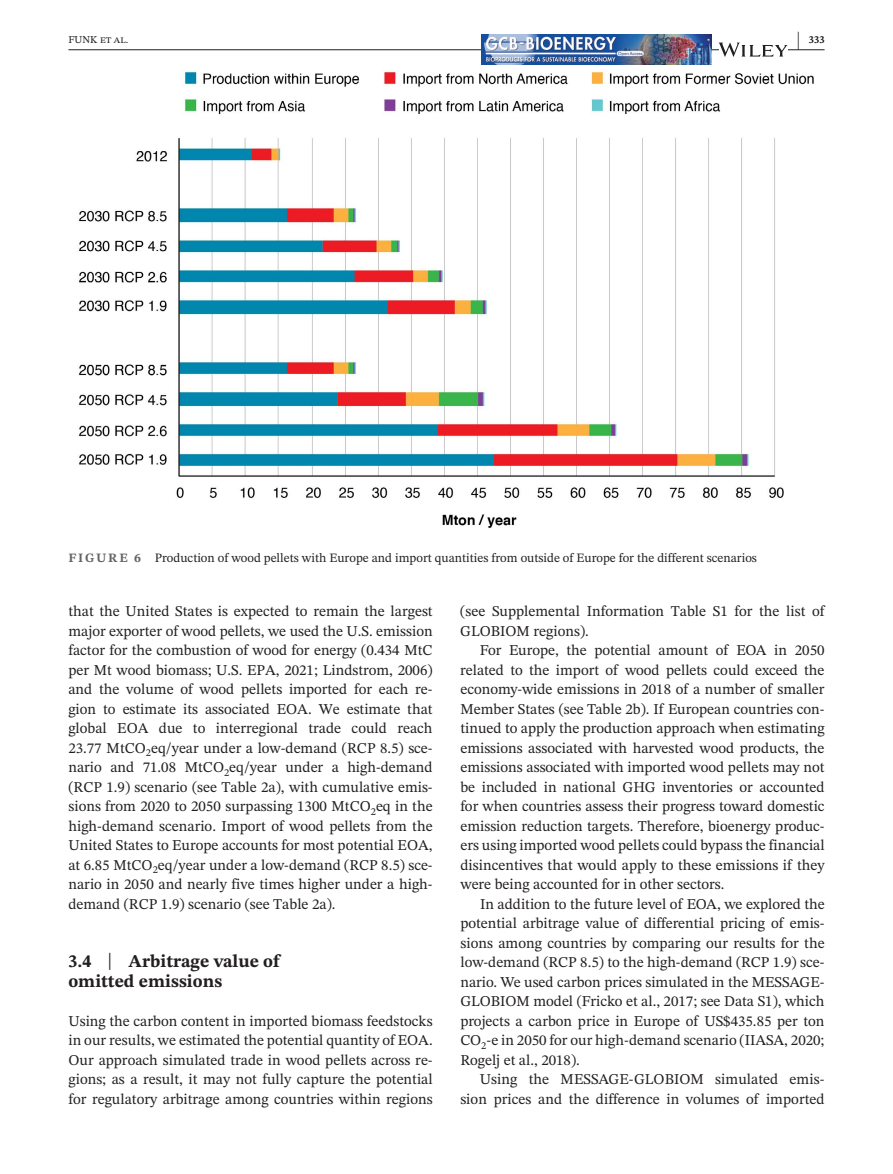
<style>
.page{position:relative;width:893px;height:1174px;background:#fff}
.page>*{position:absolute;margin:0;border:0;box-sizing:border-box;transform-origin:0 0}
.t1{font:700 21px "STIX Two Text";color:#231f20;scale:.42 1}
.t2{font:700 18px/19.5px "STIX Two Text";color:#231f20}
.t3{font:15px/19.5px "STIX Two Text";color:#231f20;text-align:justify}
.t4{font:12.75px "STIX Two Text";color:#231f20}
.t5{font:10.5px "STIX Two Text";color:#231f20}
.t6{font:700 10.5px "STIX Two Text";color:#231f20}
.s1{font-weight:700;color:#636366}
.s2{font-weight:400;font-size:23.7px}
</style>
<div class="page">
<hr style="left:68px;top:49px;width:756px;height:1px;background:#231f20">
<img style="left:482px;top:35px;width:229px;height:30px">
<svg style="left:719px;top:43px;width:68px;height:14px"></svg>
<img style="left:78px;top:70px;width:736px;height:458px">
<h1 class="t1" style="left:797px;top:24px;width:8px">|</h1>
<p class="t5" style="left:68px;top:32px;width:61px">FUNK et al.</p>
<p class="t6" style="left:809px;top:32px;width:17px">333</p>
<p class="t4" style="left:68px;top:548px;width:690px"><span class="s1">FIGURE 6</span> Production of wood pellets with Europe and import quantities from outside of Europe for the different scenarios</p>
<p class="t3" style="left:68px;top:601px;width:366px">that the United States is expected to remain the largest major exporter of wood pellets, we used the U.S. emission factor for the combustion of wood for energy (0.434 MtC per Mt wood biomass; U.S. EPA, 2021; Lindstrom, 2006) and the volume of wood pellets imported for each re&shy;gion to estimate its associated EOA. We estimate that global EOA due to interregional trade could reach 23.77 MtCO<sub>2</sub>eq/year under a low-demand (RCP 8.5) sce&shy;nario and 71.08 MtCO<sub>2</sub>eq/year under a high-demand (RCP 1.9) scenario (see Table 2a), with cumulative emis&shy;sions from 2020 to 2050 surpassing 1300 MtCO<sub>2</sub>eq in the high-demand scenario. Import of wood pellets from the United States to Europe accounts for most potential EOA, at 6.85 MtCO<sub>2</sub>eq/year under a low-demand (RCP 8.5) sce&shy;nario in 2050 and nearly five times higher under a high&shy;demand (RCP 1.9) scenario (see Table 2a).</p>
<p class="t2" style="left:68px;top:952px;width:213px">3.4 <span class="s2">|</span> Arbitrage value of omitted emissions</p>
<p class="t3" style="left:68px;top:1011px;width:366px">Using the carbon content in imported biomass feedstocks in our results, we estimated the potential quantity of EOA.<br>Our approach simulated trade in wood pellets across re&shy;gions; as a result, it may not fully capture the potential for regulatory arbitrage among countries within regions</p>
<p class="t3" style="left:460px;top:601px;width:366px">(see Supplemental Information Table S1 for the list of<br>GLOBIOM regions).</p>
<p class="t3" style="left:460px;top:640px;width:366px;text-indent:19px">For Europe, the potential amount of EOA in 2050 related to the import of wood pellets could exceed the economy-wide emissions in 2018 of a number of smaller Member States (see Table 2b). If European countries con&shy;tinued to apply the production approach when estimating emissions associated with harvested wood products, the emissions associated with imported wood pellets may not be included in national GHG inventories or accounted for when countries assess their progress toward domestic emission reduction targets. Therefore, bioenergy produc&shy;ers using imported wood pellets could bypass the financial disincentives that would apply to these emissions if they were being accounted for in other sectors.</p>
<p class="t3" style="left:460px;top:894px;width:366px;text-indent:20px">In addition to the future level of EOA, we explored the potential arbitrage value of differential pricing of emis&shy;sions among countries by comparing our results for the low-demand (RCP 8.5) to the high-demand (RCP 1.9) sce&shy;nario. We used carbon prices simulated in the MESSAGE-GLOBIOM model (Fricko et al., 2017; see Data S1), which projects a carbon price in Europe of US$435.85 per ton CO<sub>2</sub>-e in 2050 for our high-demand scenario (IIASA, 2020; Rogelj et al., 2018).</p>
<p class="t3" style="left:460px;top:1069px;width:366px;text-align:right">Using the MESSAGE-GLOBIOM simulated emis&shy;sion prices and the difference in volumes of imported</p>
</div>
